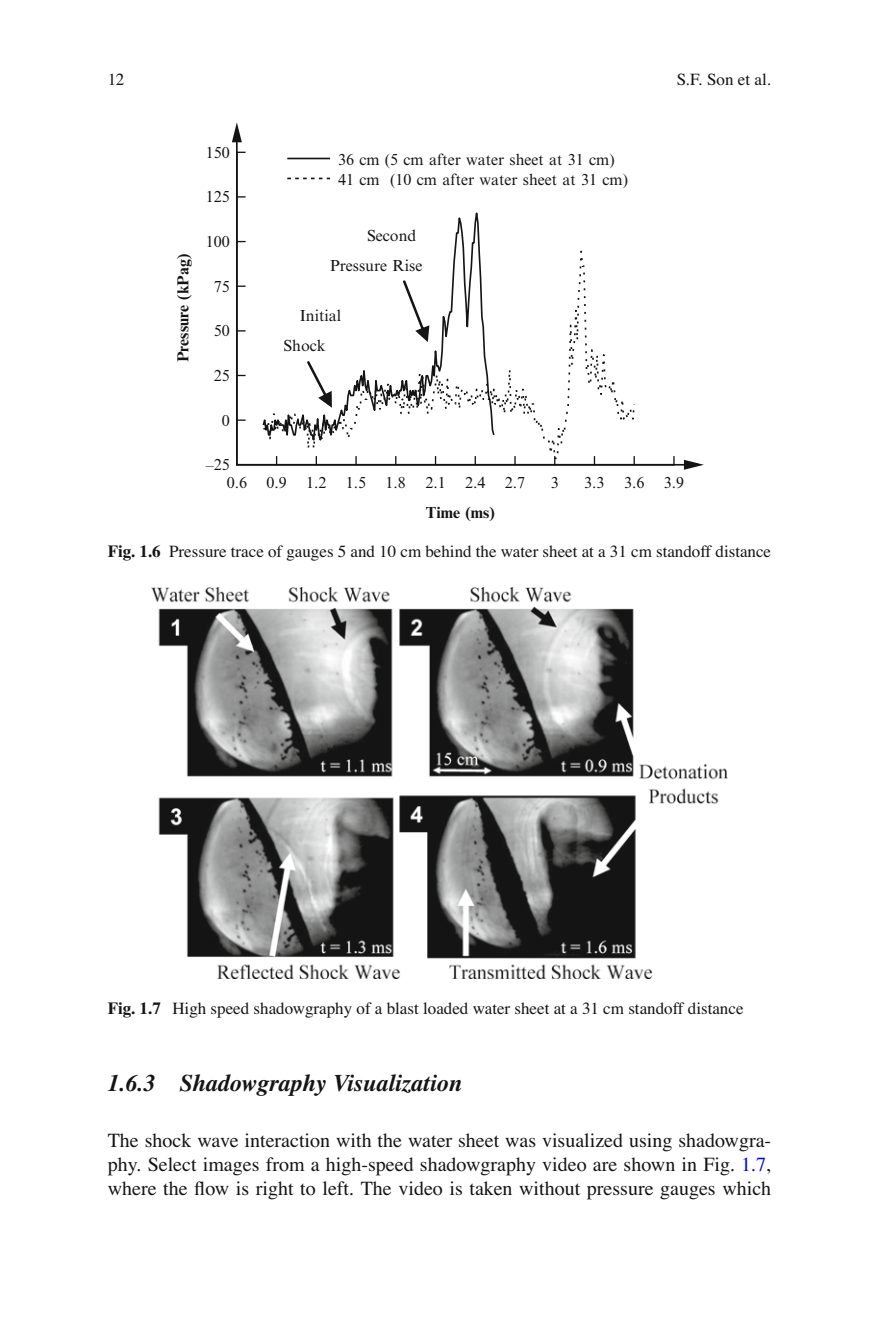
<style>
.page{position:relative;width:879px;height:1333px;background:#fff}
.page>*{position:absolute;margin:0;border:0;box-sizing:border-box;transform-origin:0 0}
.t1{font:italic 700 24px "Times";color:#131413}
.t2{font:20px/24px "Times";color:#131413;text-align:justify}
.t3{font:17px "Times";color:#131413}
.t4{font:16px/30.2px "Times New Roman";color:#131413}
.t5{font:700 16px "Times New Roman";color:#131413}
.s1{font-weight:700}
.s2{color:#00f}
</style>
<div class="page">
<svg style="left:232px;top:122px;width:10px;height:20px"></svg>
<hr style="left:236px;top:142px;width:2px;height:323px;background:#131413">
<svg style="left:684px;top:460px;width:20px;height:10px"></svg>
<hr style="left:237px;top:464px;width:447px;height:1px;background:#131413">
<svg style="left:236px;top:151px;width:439px;height:315px"></svg>
<hr style="left:288px;top:158px;width:41px;height:1px;background:#131413">
<svg style="left:263px;top:250px;width:372px;height:215px"></svg>
<img style="left:151px;top:587px;width:576px;height:391px">
<p class="t3" style="left:108px;top:73px;width:18px">12</p>
<p class="t3" style="left:676px;top:73px;width:96px">S.F. Son et al.</p>
<p class="t5" style="left:174px;top:362px;width:110px;rotate:-90deg">Pressure (kPag)</p>
<p class="t4" style="left:206px;top:138px;width:25px">150</p>
<p class="t4" style="left:206px;top:183px;width:25px">125</p>
<p class="t4" style="left:206px;top:228px;width:25px">100</p>
<p class="t4" style="left:214px;top:272px;width:17px">75</p>
<p class="t4" style="left:214px;top:317px;width:17px">50</p>
<p class="t4" style="left:214px;top:362px;width:17px">25</p>
<p class="t4" style="left:222px;top:406px;width:9px">0</p>
<p class="t4" style="left:206px;top:451px;width:25px">–25</p>
<p class="t4" style="left:338px;top:151px;width:291px;line-height:20px">36 cm (5 cm after water sheet at 31 cm)<br>41 cm (10 cm after water sheet at 31 cm)</p>
<p class="t4" style="left:330px;top:222px;width:94px;text-indent:37px">Second<br>Pressure Rise</p>
<p class="t4" style="left:283px;top:302px;width:59px;text-indent:16px">Initial<br>Shock</p>
<p class="t4" style="left:227px;top:468px;width:300px">0.6 0.9 1.2 1.5 1.8 2.1 2.4 2.7</p>
<p class="t4" style="left:551px;top:468px;width:9px">3</p>
<p class="t4" style="left:584px;top:468px;width:101px">3.3 3.6 3.9</p>
<p class="t5" style="left:426px;top:503px;width:70px">Time (ms)</p>
<p class="t3" style="left:108px;top:545px;width:665px"><span class="s1">Fig. 1.6</span> Pressure trace of gauges 5 and 10 cm behind the water sheet at a 31 cm standoff distance</p>
<p class="t3" style="left:108px;top:1002px;width:637px"><span class="s1">Fig. 1.7</span> High speed shadowgraphy of a blast loaded water sheet at a 31 cm standoff distance</p>
<p class="t1" style="left:108px;top:1073px;width:356px">1.6.3 Shadowgraphy Visualization</p>
<p class="t2" style="left:108px;top:1129px;width:665px">The shock wave interaction with the water sheet was visualized using shadowgra&shy;phy. Select images from a high-speed shadowgraphy video are shown in Fig. <span class="s2">1.7</span> , where the flow is right to left. The video is taken without pressure gauges which</p>
</div>
